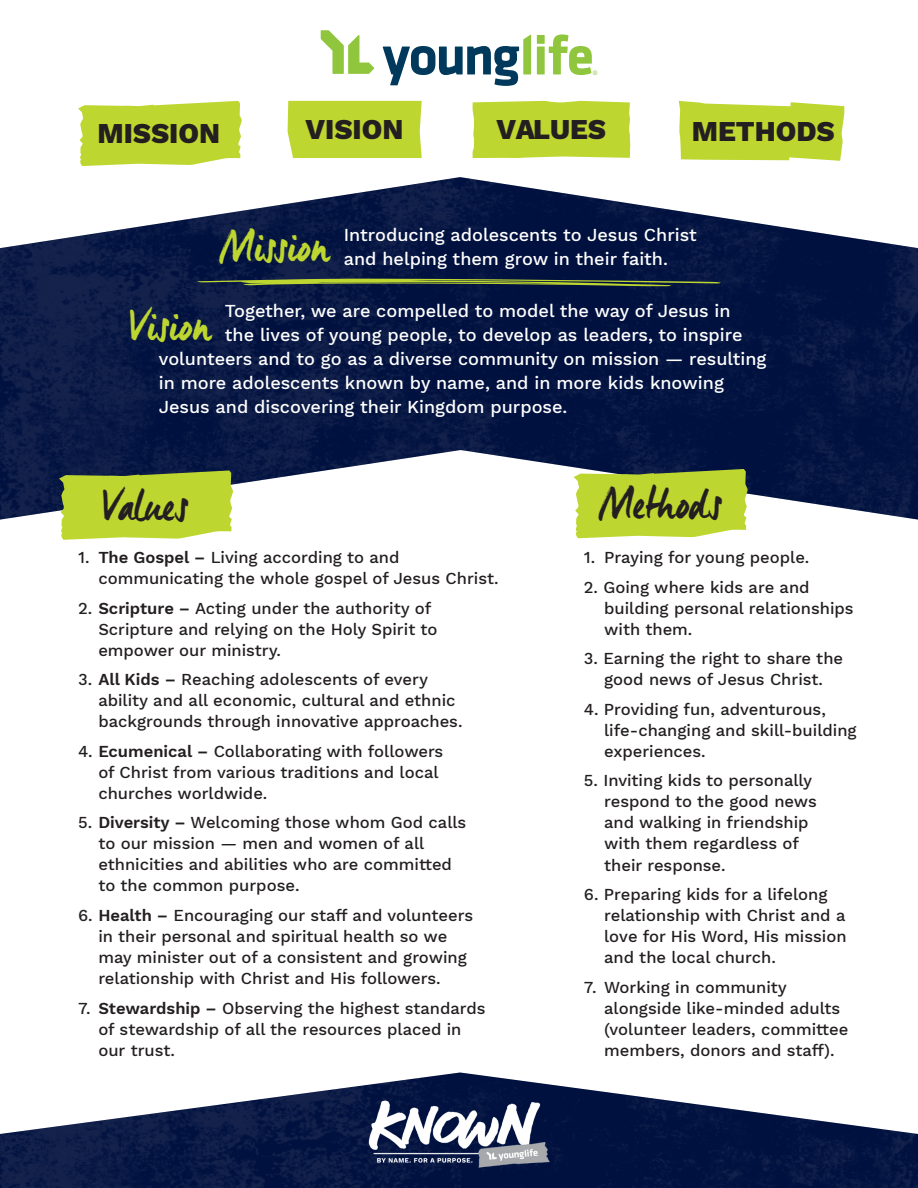
<style>
.page{position:relative;width:918px;height:1188px;background:#fff}
.page>*{position:absolute;margin:0;border:0;box-sizing:border-box;transform-origin:0 0}
.t1{font:45px "Manus";color:#231f20}
.t2{font:45px "Manus";color:#bed630}
.t3{font:800 28.2px "Work Sans";color:#231f20}
.t4{font:500 18px/24px "Work Sans";color:#fff}
.t5{font:500 16.5px/21px "Work Sans";color:#231f20}
.s1{font-weight:600}
</style>
<div class="page">
<img style="left:0;top:177px;width:918px;height:343px">
<img style="left:0;top:1073px;width:918px;height:115px">
<svg style="left:78px;top:101px;width:164px;height:65px;background:#c5da48"></svg>
<div style="left:473px;top:101px;width:157px;height:57px;background:#bed630"></div>
<svg style="left:679px;top:101px;width:165px;height:60px;background:#c3d942"></svg>
<div style="left:288px;top:101px;width:134px;height:57px;background:#bed630"></div>
<svg style="left:193px;top:278px;width:532px;height:8px;background:#53673a"></svg>
<svg style="left:59px;top:470px;width:174px;height:70px;background:#b4ca3c"></svg>
<svg style="left:574px;top:469px;width:174px;height:69px;background:#bbd13f"></svg>
<svg style="left:321px;top:30px;width:53px;height:44px"></svg>
<svg style="left:383px;top:35px;width:148px;height:51px"></svg>
<svg style="left:537px;top:34px;width:60px;height:41px"></svg>
<img style="left:354px;top:1093px;width:210px;height:82px">
<h2 class="t3" style="left:97px;top:117px;width:124px">MISSION</h2>
<h2 class="t3" style="left:305px;top:113px;width:99px">VISION</h2>
<h2 class="t3" style="left:496px;top:113px;width:111px">VALUES</h2>
<h2 class="t3" style="left:692px;top:115px;width:145px">METHODS</h2>
<h1 class="t2" style="left:219px;top:219px;width:112px">Mission</h1>
<p class="t4" style="left:344px;top:224px;width:355px">Introducing adolescents to Jesus Christ and helping them grow in their faith.</p>
<p class="t4" style="left:225px;top:300px;width:507px">Together, we are compelled to model the way of Jesus in</p>
<p class="t4" style="left:225px;top:324px;width:519px">the lives of young people, to develop as leaders, to inspire</p>
<p class="t4" style="left:159px;top:348px;width:609px">volunteers and to go as a diverse community on mission — resulting</p>
<p class="t4" style="left:159px;top:372px;width:567px">in more adolescents known by name, and in more kids knowing</p>
<p class="t4" style="left:159px;top:396px;width:410px">Jesus and discovering their Kingdom purpose.</p>
<h1 class="t2" style="left:130px;top:298px;width:83px">Vision</h1>
<h1 class="t1" style="left:103px;top:478px;width:87px">Values</h1>
<h1 class="t1" style="left:599px;top:476px;width:126px">Methods</h1>
<p class="t5" style="left:98px;top:548px;width:402px;text-indent:-20px">1. <span class="s1">The Gospel –</span> Living according to and communicating the whole gospel of Jesus Christ.</p>
<p class="t5" style="left:98px;top:598px;width:341px;text-indent:-20px">2. <span class="s1">Scripture –</span> Acting under the authority of<br>Scripture and relying on the Holy Spirit to empower our ministry.</p>
<p class="t5" style="left:98px;top:670px;width:366px;text-indent:-20px">3. <span class="s1">All Kids –</span> Reaching adolescents of every ability and all economic, cultural and ethnic backgrounds through innovative approaches.</p>
<p class="t5" style="left:98px;top:741px;width:347px;text-indent:-20px">4. <span class="s1">Ecumenical –</span> Collaborating with followers of Christ from various traditions and local churches worldwide.</p>
<p class="t5" style="left:98px;top:813px;width:370px;text-indent:-20px">5. <span class="s1">Diversity –</span> Welcoming those whom God calls to our mission — men and women of all ethnicities and abilities who are committed to the common purpose.</p>
<p class="t5" style="left:98px;top:906px;width:376px;text-indent:-20px">6. <span class="s1">Health –</span> Encouraging our staff and volunteers in their personal and spiritual health so we may minister out of a consistent and growing relationship with Christ and His followers.</p>
<p class="t5" style="left:98px;top:998px;width:389px;text-indent:-20px">7. <span class="s1">Stewardship –</span> Observing the highest standards of stewardship of all the resources placed in our trust.</p>
<p class="t5" style="left:584px;top:548px;width:227px">1. Praying for young people.</p>
<p class="t5" style="left:604px;top:577px;width:251px;text-indent:-20px">2. Going where kids are and building personal relationships with them.</p>
<p class="t5" style="left:584px;top:649px;width:261px;text-align:center">3. Earning the right to share the good news of Jesus Christ.</p>
<p class="t5" style="left:604px;top:699px;width:254px;text-indent:-20px">4. Providing fun, adventurous, life-changing and skill-building experiences.</p>
<p class="t5" style="left:604px;top:771px;width:214px;text-indent:-20px">5. Inviting kids to personally respond to the good news and walking in friendship with them regardless of their response.</p>
<p class="t5" style="left:604px;top:885px;width:244px;text-indent:-20px">6. Preparing kids for a lifelong relationship with Christ and a love for His Word, His mission and the local church.</p>
<p class="t5" style="left:604px;top:977px;width:246px;text-indent:-20px">7. Working in community alongside like-minded adults (volunteer leaders, committee members, donors and staff).</p>
</div>
